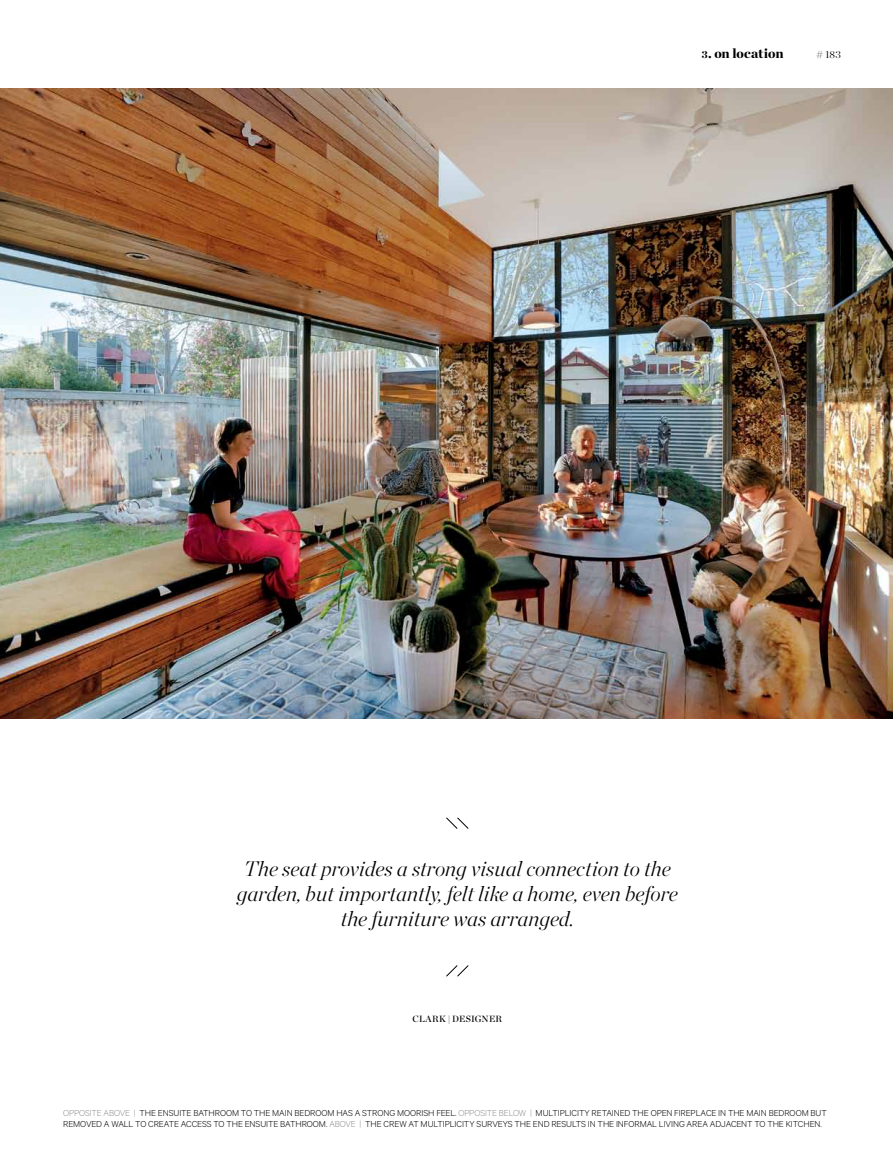
<style>
.page{position:relative;width:893px;height:1170px;background:#fff}
.page>*{position:absolute;margin:0;border:0;box-sizing:border-box;transform-origin:0 0}
.t1{font:italic 200 21px/25.2px "Chronicle Display";color:#000;text-align:center}
.t2{font:900 13.5px "Chronicle Display";letter-spacing:-.005em;color:#000}
.t3{font:300 10.2px "Chronicle Display";color:#000}
.t4{font:300 9.75px/11.7px "Calibre";letter-spacing:-.01em;color:#000}
.t5{font:9px "Chronicle Display Semi";letter-spacing:.025em;color:#000}
.s1{font-size:10.2px}
.s2{font-weight:100;color:#58595b}
</style>
<div class="page">
<svg style="left:446px;top:817px;width:23px;height:12px"></svg>
<svg style="left:446px;top:965px;width:23px;height:11px"></svg>
<img style="left:0;top:88px;width:893px;height:630px">
<h2 class="t2" style="left:702px;top:42px;width:83px"><span class="s1">3</span>. on location</h2>
<p class="t3" style="left:816px;top:46px;width:26px"># 183</p>
<p class="t1" style="left:237px;top:853px;width:442px">The seat provides a strong visual connection to the garden, but importantly, felt like a home, even before the furniture was arranged.</p>
<p class="t5" style="left:413px;top:1012px;width:91px">CLARK | DESIGNER</p>
<p class="t4" style="left:63px;top:1106px;width:765px"><span class="s2">OPPOSITE ABOVE |</span> THE ENSUITE BATHROOM TO THE MAIN BEDROOM HAS A STRONG MOORISH FEEL. <span class="s2">OPPOSITE BELOW |</span> MULTIPLICITY RETAINED THE OPEN FIREPLACE IN THE MAIN BEDROOM BUT<br>REMOVED A WALL TO CREATE ACCESS TO THE ENSUITE BATHROOM. <span class="s2">ABOVE |</span> THE CREW AT MULTIPLICITY SURVEYS THE END RESULTS IN THE INFORMAL LIVING AREA ADJACENT TO THE KITCHEN.</p>
</div>
